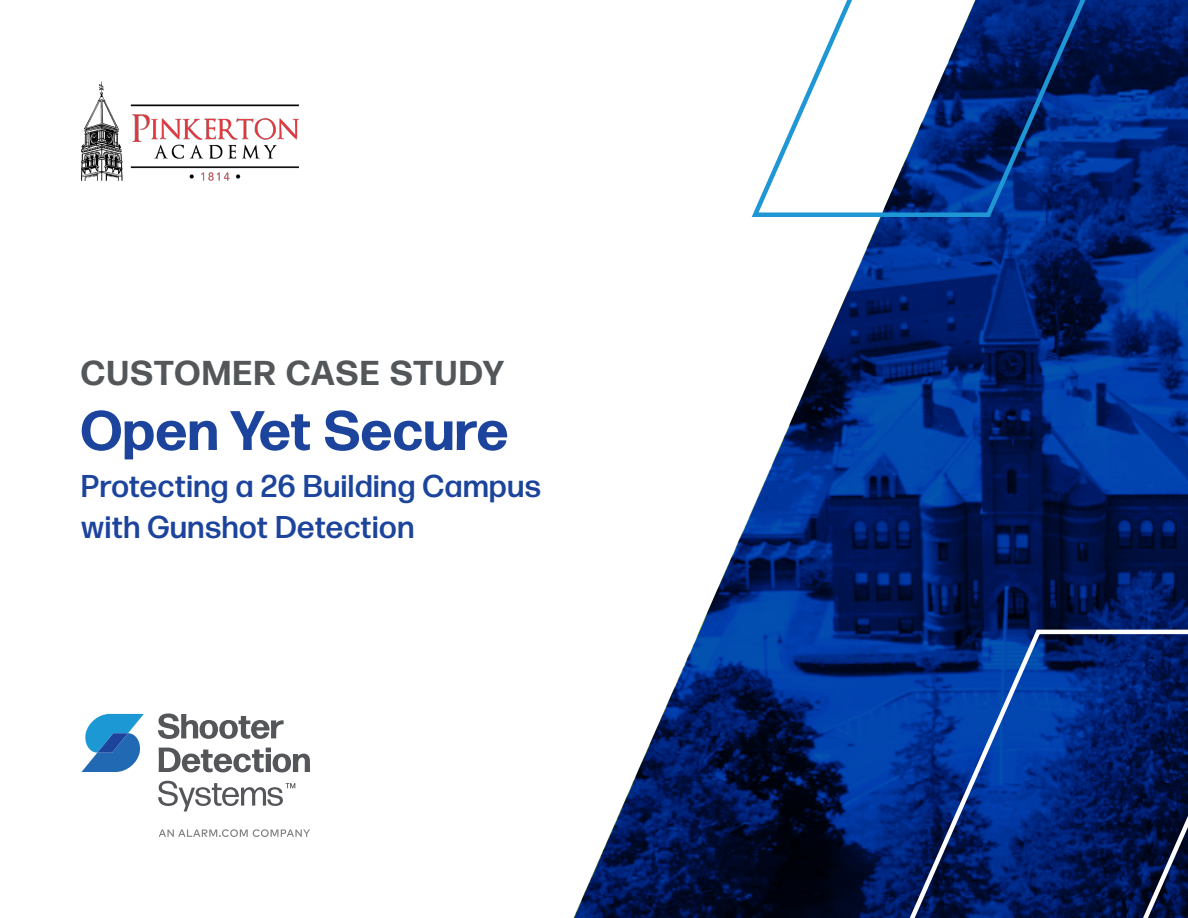
<style>
.page{position:relative;width:1188px;height:918px;background:#fff}
.page>*{position:absolute;margin:0;border:0;box-sizing:border-box;transform-origin:0 0}
.t1{font:700 55.5px "Forma DJR Display";letter-spacing:.03em;color:#1c449c}
.t2{font:700 34.5px "Forma DJR Display";letter-spacing:.07em;color:#535759}
.t3{font:500 31.5px/40.5px "Forma DJR Display";letter-spacing:.04em;color:#1c449c}
</style>
<div class="page">
<svg style="left:573px;top:221px;width:615px;height:697px"></svg>
<svg style="left:82px;top:714px;width:62px;height:58px"></svg>
<svg style="left:158px;top:713px;width:126px;height:26px"></svg>
<svg style="left:159px;top:748px;width:151px;height:24px"></svg>
<svg style="left:159px;top:829px;width:151px;height:8px"></svg>
<svg style="left:158px;top:781px;width:137px;height:31px"></svg>
<img style="left:82px;top:81px;width:217px;height:100px">
<svg style="left:751px;top:0;width:437px;height:221px"></svg>
<svg style="left:831px;top:627px;width:357px;height:291px;background:#062b79"></svg>
<p class="t2" style="left:81px;top:351px;width:424px">CUSTOMER CASE STUDY</p>
<p class="t1" style="left:81px;top:395px;width:428px">Open Yet Secure</p>
<p class="t3" style="left:82px;top:466px;width:461px">Protecting a 26 Building Campus with Gunshot Detection</p>
</div>
